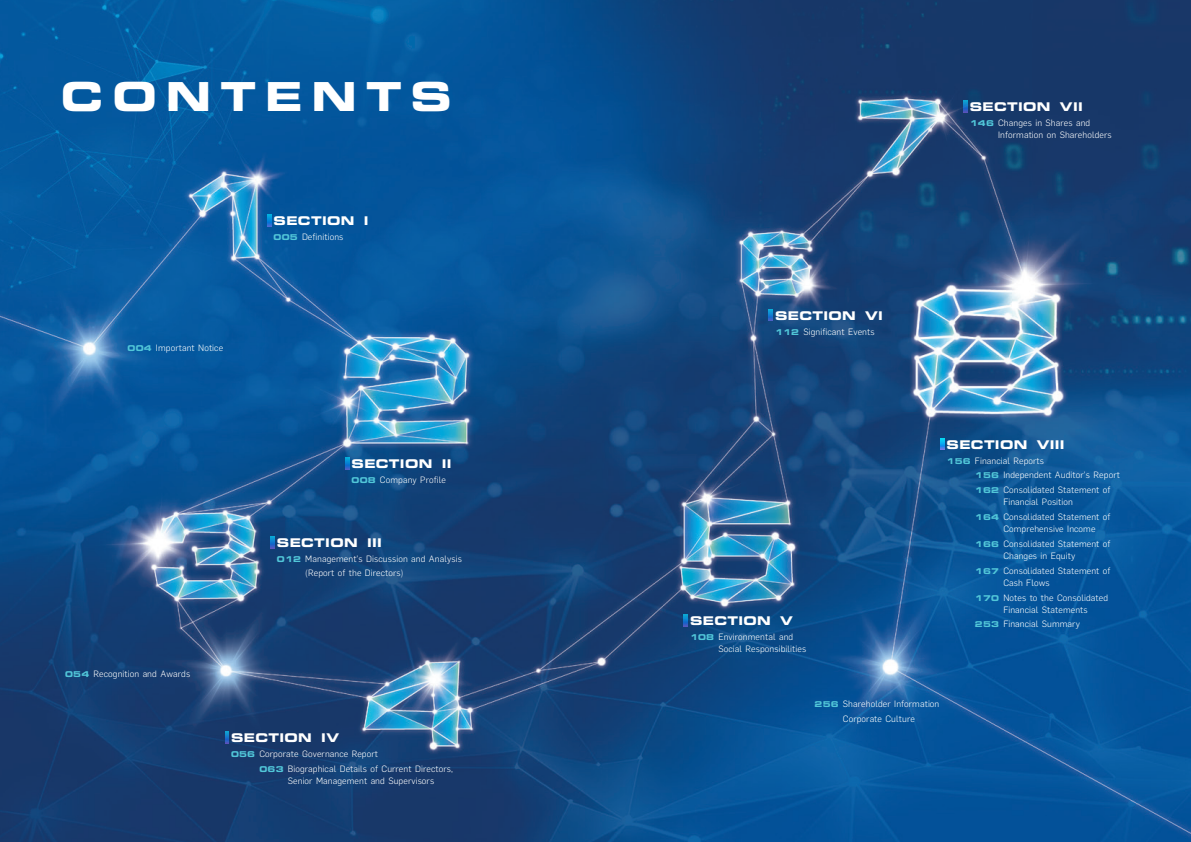
<style>
.page{position:relative;width:1191px;height:842px;background:#fff}
.page>*{position:absolute;margin:0;border:0;box-sizing:border-box;transform-origin:0 0}
.t1{font:40px "Eurostile LT Std Bold Ex 2";letter-spacing:.225em;color:#fff}
._01_Body_Text{font:12px "Eurostile LT Std Bold Ex 2";letter-spacing:.025em;color:#fff}
._01_Body_Text-2{font:300 9px/12px "Flama";letter-spacing:.01em;color:#fff}
.s1{font-family:"Eurostile LT Std Bold Ex 2";font-weight:400;font-size:8px;color:#51c6d8}
</style>
<div class="page">
<img style="left:0;top:0;width:1191px;height:842px">
<svg style="left:267px;top:214px;width:4px;height:12px"></svg>
<svg style="left:271px;top:536px;width:4px;height:12px"></svg>
<svg style="left:345px;top:457px;width:4px;height:12px"></svg>
<svg style="left:225px;top:731px;width:4px;height:12px"></svg>
<svg style="left:684px;top:614px;width:4px;height:12px"></svg>
<svg style="left:769px;top:309px;width:4px;height:12px"></svg>
<svg style="left:963px;top:100px;width:4px;height:12px"></svg>
<svg style="left:940px;top:438px;width:4px;height:12px"></svg>
<h1 class="t1" style="left:61px;top:68px;width:392px">CONTENTS</h1>
<p class="_01_Body_Text-2" style="left:128px;top:342px;width:97px"><span class="s1">004</span> Important Notice</p>
<p class="_01_Body_Text" style="left:274px;top:212px;width:96px">SECTION I</p>
<p class="_01_Body_Text-2" style="left:274px;top:230px;width:71px"><span class="s1">005</span> Definitions</p>
<p class="_01_Body_Text-2" style="left:65px;top:667px;width:126px"><span class="s1">054</span> Recognition and Awards</p>
<p class="_01_Body_Text" style="left:351px;top:455px;width:101px">SECTION II</p>
<p class="_01_Body_Text-2" style="left:351px;top:473px;width:96px"><span class="s1">008</span> Company Profile</p>
<p class="_01_Body_Text" style="left:277px;top:534px;width:107px">SECTION III</p>
<p class="_01_Body_Text-2" style="left:277px;top:552px;width:187px"><span class="s1">012</span> Management’s Discussion and Analysis</p>
<p class="_01_Body_Text-2" style="left:305px;top:567px;width:100px">(Report of the Directors)</p>
<p class="_01_Body_Text" style="left:231px;top:729px;width:109px">SECTION IV</p>
<p class="_01_Body_Text-2" style="left:231px;top:747px;width:148px"><span class="s1">056</span> Corporate Governance Report</p>
<p class="_01_Body_Text-2" style="left:288px;top:762px;width:167px;text-indent:-28px"><span class="s1">063</span> Biographical Details of Current Directors,<br>Senior Management and Supervisors</p>
<p class="_01_Body_Text" style="left:969px;top:98px;width:114px">SECTION VII</p>
<p class="_01_Body_Text-2" style="left:998px;top:116px;width:115px;text-indent:-28px"><span class="s1">146</span> Changes in Shares and<br>Information on Shareholders</p>
<p class="_01_Body_Text" style="left:775px;top:307px;width:109px">SECTION VI</p>
<p class="_01_Body_Text-2" style="left:775px;top:325px;width:101px"><span class="s1">112</span> Significant Events</p>
<p class="_01_Body_Text" style="left:690px;top:612px;width:104px">SECTION V</p>
<p class="_01_Body_Text-2" style="left:718px;top:630px;width:89px;text-indent:-28px"><span class="s1">108</span> Environmental and<br>Social Responsibilities</p>
<p class="_01_Body_Text" style="left:946px;top:436px;width:120px">SECTION VIII</p>
<p class="_01_Body_Text-2" style="left:946px;top:454px;width:99px"><span class="s1">156</span> Financial Reports</p>
<p class="_01_Body_Text-2" style="left:975px;top:469px;width:146px"><span class="s1">156</span> Independent Auditor’s Report</p>
<p class="_01_Body_Text-2" style="left:1003px;top:483px;width:109px;text-indent:-28px"><span class="s1">162</span> Consolidated Statement of<br>Financial Position</p>
<p class="_01_Body_Text-2" style="left:1003px;top:510px;width:109px;text-indent:-28px"><span class="s1">164</span> Consolidated Statement of<br>Comprehensive Income</p>
<p class="_01_Body_Text-2" style="left:1003px;top:537px;width:109px;text-indent:-28px"><span class="s1">166</span> Consolidated Statement of<br>Changes in Equity</p>
<p class="_01_Body_Text-2" style="left:1003px;top:564px;width:109px;text-indent:-28px"><span class="s1">167</span> Consolidated Statement of<br>Cash Flows</p>
<p class="_01_Body_Text-2" style="left:1003px;top:591px;width:106px;text-indent:-28px"><span class="s1">170</span> Notes to the Consolidated<br>Financial Statements</p>
<p class="_01_Body_Text-2" style="left:975px;top:618px;width:106px"><span class="s1">253</span> Financial Summary</p>
<p class="_01_Body_Text-2" style="left:814px;top:697px;width:126px"><span class="s1">256</span> Shareholder Information</p>
<p class="_01_Body_Text-2" style="left:843px;top:712px;width:73px">Corporate Culture</p>
</div>
